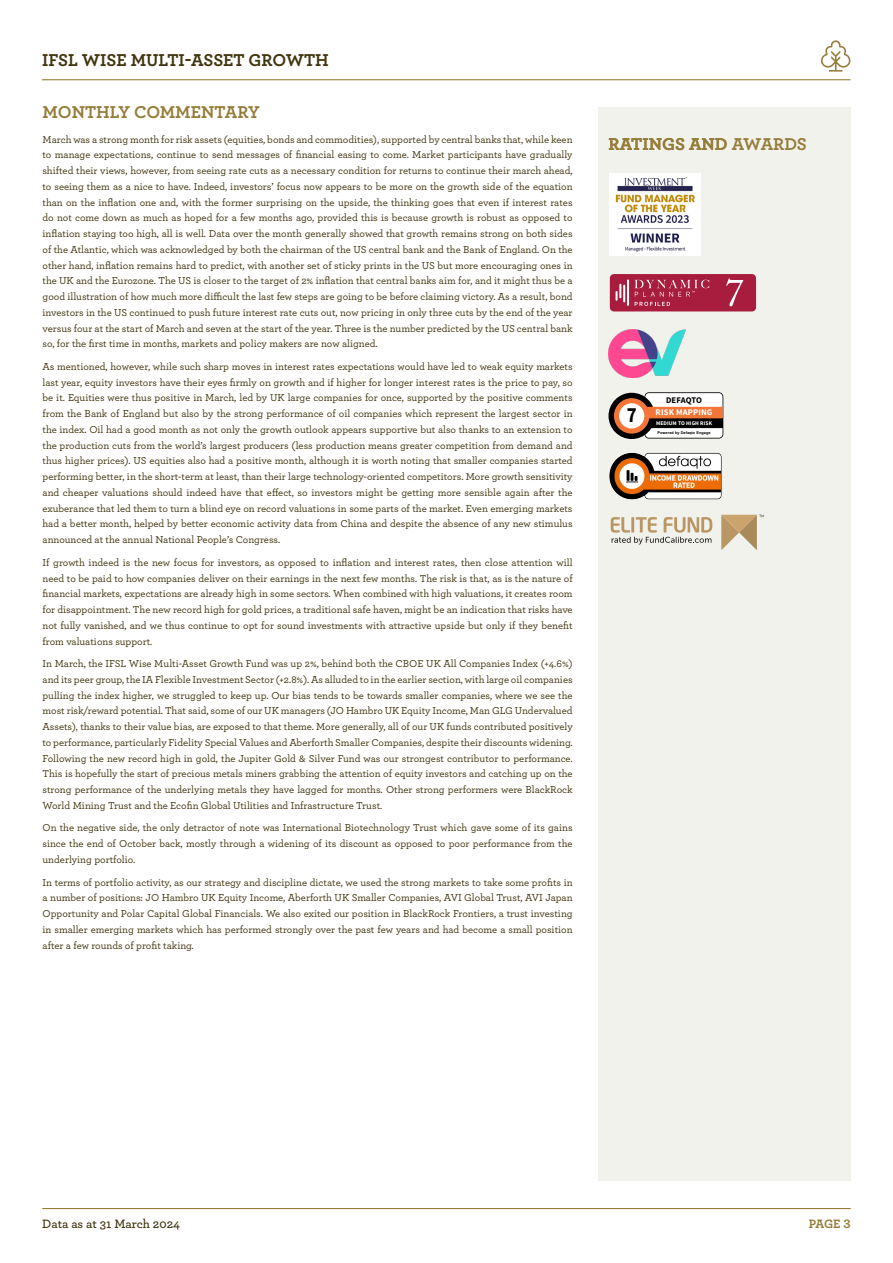
<style>
.page{position:relative;width:893px;height:1263px;background:#fff}
.page>*{position:absolute;margin:0;border:0;box-sizing:border-box;transform-origin:0 0}
.t1{font:700 21.6px "Source Sans Pro";color:#000001;scale:.87 1}
.t2{font:700 18px "Archer";color:#957d3a}
.t3{font:700 18px "Archer";color:#41350f}
.t4{font:600 12.75px "Archer";color:#41350f}
.t5{font:700 12.75px "Archer";color:#957d3a}
.t6{font:500 10.5px/15.8px "Archer";color:#41350f;text-align:justify}
.t7{font:700 8.7px "Source Sans Pro";letter-spacing:.015em;color:#fff}
.t8{font:700 8.7px "Source Sans Pro";color:#000001}
.t9{font:700 5.55px "Source Sans Pro";letter-spacing:.015em;color:#fff}
.t10{font:700 3.9px "Arial";letter-spacing:.015em;color:#000001}
</style>
<div class="page">
<div style="left:598px;top:108px;width:252px;height:1073px;background:#f2f2ed"></div>
<hr style="left:42px;top:79px;width:808px;height:1px;background:#957d3a">
<hr style="left:42px;top:1208px;width:809px;height:1px;background:#957d3a">
<svg style="left:821px;top:40px;width:30px;height:32px"></svg>
<div style="left:608px;top:393px;width:47px;height:46px;background:#000001;border-radius:50%"></div>
<svg style="left:614px;top:398px;width:35px;height:36px"></svg>
<div style="left:619px;top:403px;width:25px;height:25px;background:#fff;border-radius:50%"></div>
<svg style="left:640px;top:392px;width:83px;height:47px;background:#b99989"></svg>
<div style="left:610px;top:274px;width:146px;height:37px;background:#a81d3e;border-radius:4px"></div>
<svg style="left:726px;top:279px;width:17px;height:27px"></svg>
<hr style="left:627px;top:279px;width:2px;height:27px;background:#fff">
<svg style="left:616px;top:284px;width:9px;height:18px"></svg>
<svg style="left:634px;top:280px;width:75px;height:26px"></svg>
<svg style="left:721px;top:515px;width:43px;height:35px"></svg>
<svg style="left:611px;top:517px;width:101px;height:27px"></svg>
<img style="left:609px;top:329px;width:76px;height:49px">
<img style="left:609px;top:453px;width:113px;height:47px">
<img style="left:610px;top:173px;width:90px;height:82px">
<h2 class="t3" style="left:42px;top:46px;width:288px">IFSL WISE MULTI-ASSET GROWTH</h2>
<h2 class="t2" style="left:43px;top:98px;width:219px">MONTHLY COMMENTARY</h2>
<p class="t6" style="left:43px;top:131px;width:532px">March was a strong month for risk assets (equities, bonds and commodities), supported by central banks that, while keen to manage expectations, continue to send messages of financial easing to come. Market participants have gradually shifted their views, however, from seeing rate cuts as a necessary condition for returns to continue their march ahead, to seeing them as a nice to have. Indeed, investors’ focus now appears to be more on the growth side of the equation than on the inflation one and, with the former surprising on the upside, the thinking goes that even if interest rates do not come down as much as hoped for a few months ago, provided this is because growth is robust as opposed to inflation staying too high, all is well. Data over the month generally showed that growth remains strong on both sides of the Atlantic, which was acknowledged by both the chairman of the US central bank and the Bank of England. On the other hand, inflation remains hard to predict, with another set of sticky prints in the US but more encouraging ones in the UK and the Eurozone. The US is closer to the target of 2% inflation that central banks aim for, and it might thus be a good illustration of how much more difficult the last few steps are going to be before claiming victory. As a result, bond investors in the US continued to push future interest rate cuts out, now pricing in only three cuts by the end of the year versus four at the start of March and seven at the start of the year. Three is the number predicted by the US central bank so, for the first time in months, markets and policy makers are now aligned.</p>
<p class="t6" style="left:43px;top:358px;width:532px">As mentioned, however, while such sharp moves in interest rates expectations would have led to weak equity markets last year, equity investors have their eyes firmly on growth and if higher for longer interest rates is the price to pay, so be it. Equities were thus positive in March, led by UK large companies for once, supported by the positive comments from the Bank of England but also by the strong performance of oil companies which represent the largest sector in the index. Oil had a good month as not only the growth outlook appears supportive but also thanks to an extension to the production cuts from the world’s largest producers (less production means greater competition from demand and thus higher prices). US equities also had a positive month, although it is worth noting that smaller companies started performing better, in the short-term at least, than their large technology-oriented competitors. More growth sensitivity and cheaper valuations should indeed have that effect, so investors might be getting more sensible again after the exuberance that led them to turn a blind eye on record valuations in some parts of the market. Even emerging markets had a better month, helped by better economic activity data from China and despite the absence of any new stimulus announced at the annual National People’s Congress.</p>
<p class="t6" style="left:43px;top:554px;width:532px">If growth indeed is the new focus for investors, as opposed to inflation and interest rates, then close attention will need to be paid to how companies deliver on their earnings in the next few months. The risk is that, as is the nature of financial markets, expectations are already high in some sectors. When combined with high valuations, it creates room for disappointment. The new record high for gold prices, a traditional safe haven, might be an indication that risks have not fully vanished, and we thus continue to opt for sound investments with attractive upside but only if they benefit from valuations support.</p>
<p class="t6" style="left:43px;top:655px;width:532px">In March, the IFSL Wise Multi-Asset Growth Fund was up 2%, behind both the CBOE UK All Companies Index (+4.6%) and its peer group, the IA Flexible Investment Sector (+2.8%). As alluded to in the earlier section, with large oil companies pulling the index higher, we struggled to keep up. Our bias tends to be towards smaller companies, where we see the most risk/reward potential. That said, some of our UK managers (JO Hambro UK Equity Income, Man GLG Undervalued Assets), thanks to their value bias, are exposed to that theme. More generally, all of our UK funds contributed positively to performance, particularly Fidelity Special Values and Aberforth Smaller Companies, despite their discounts widening.<br>Following the new record high in gold, the Jupiter Gold &amp; Silver Fund was our strongest contributor to performance.<br>This is hopefully the start of precious metals miners grabbing the attention of equity investors and catching up on the strong performance of the underlying metals they have lagged for months. Other strong performers were BlackRock World Mining Trust and the Ecofin Global Utilities and Infrastructure Trust.</p>
<p class="t6" style="left:43px;top:819px;width:532px">On the negative side, the only detractor of note was International Biotechnology Trust which gave some of its gains since the end of October back, mostly through a widening of its discount as opposed to poor performance from the underlying portfolio.</p>
<p class="t6" style="left:43px;top:873px;width:532px">In terms of portfolio activity, as our strategy and discipline dictate, we used the strong markets to take some profits in a number of positions: JO Hambro UK Equity Income, Aberforth UK Smaller Companies, AVI Global Trust, AVI Japan Opportunity and Polar Capital Global Financials. We also exited our position in BlackRock Frontiers, a trust investing in smaller emerging markets which has performed strongly over the past few years and had become a small position after a few rounds of profit taking.</p>
<h2 class="t2" style="left:608px;top:130px;width:200px">RATINGS AND AWARDS</h2>
<h1 class="t1" style="left:627px;top:401px;width:13px">7</h1>
<p class="t8" style="left:666px;top:394px;width:38px">DEFAQTO</p>
<p class="t7" style="left:656px;top:407px;width:58px">RISK MAPPING</p>
<p class="t9" style="left:656px;top:420px;width:58px">MEDIUM TO HIGH RISK</p>
<p class="t10" style="left:658px;top:430px;width:54px">Powered by Defaqto Engage</p>
<p class="t4" style="left:42px;top:1214px;width:139px">Data as at 31 March 2024</p>
<p class="t5" style="left:809px;top:1214px;width:44px">PAGE 3</p>
</div>
